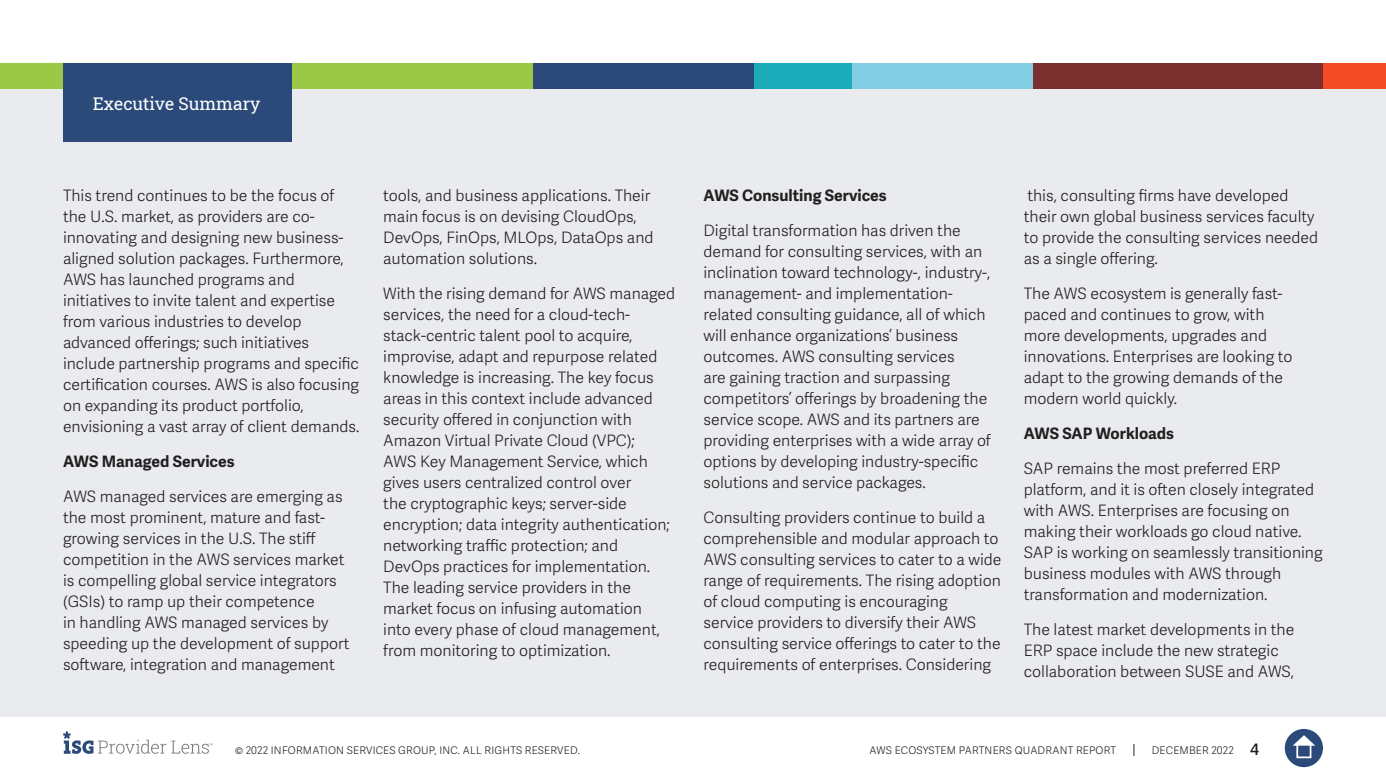
<style>
.page{position:relative;width:1386px;height:780px;background:#fff}
.page>*{position:absolute;margin:0;border:0;box-sizing:border-box;transform-origin:0 0}
.t1{font:17.5px "Roboto Slab ISG P Regular";color:#fff}
.Body_Copy{font:300 15.75px/21px "Adelle Sans";color:#231f20}
.Body_Copy-2{font:700 15.75px "Adelle Sans";color:#231f20}
.t2{font:300 10.5px "Adelle Sans";letter-spacing:.02em;color:#231f20}
.s1{font-weight:600;font-size:15.75px}
</style>
<div class="page">
<svg style="left:1133px;top:744px;width:1px;height:12px"></svg>
<div style="left:1285px;top:729px;width:38px;height:38px;background:#2b4a79;border-radius:50%"></div>
<svg style="left:1293px;top:735px;width:22px;height:10px"></svg>
<div style="left:1296px;top:743px;width:15px;height:15px;border:2px solid #fff"></div>
<svg style="left:63px;top:731px;width:150px;height:23px"></svg>
<div style="left:0;top:63px;width:1386px;height:654px;background:#e9ebee"></div>
<div style="left:0;top:63px;width:533px;height:25px;background:#9bc947"></div>
<div style="left:533px;top:63px;width:223px;height:25px;background:#2b4a79"></div>
<div style="left:850px;top:63px;width:184px;height:25px;background:#84cee3"></div>
<div style="left:1323px;top:63px;width:63px;height:25px;background:#f54a26"></div>
<div style="left:1033px;top:63px;width:290px;height:25px;background:#7a302e"></div>
<div style="left:754px;top:63px;width:98px;height:25px;background:#1cabb9"></div>
<div style="left:63px;top:63px;width:229px;height:79px;background:#2b4a79"></div>
<p class="t1" style="left:93px;top:91px;width:169px">Executive Summary</p>
<p class="Body_Copy" style="left:63px;top:185px;width:298px">This trend continues to be the focus of the U.S. market, as providers are co&shy;innovating and designing new business&shy;aligned solution packages. Furthermore, AWS has launched programs and initiatives to invite talent and expertise from various industries to develop advanced offerings; such initiatives include partnership programs and specific certification courses. AWS is also focusing on expanding its product portfolio, envisioning a vast array of client demands.</p>
<p class="Body_Copy-2" style="left:63px;top:452px;width:173px">AWS Managed Services</p>
<p class="Body_Copy" style="left:63px;top:486px;width:288px">AWS managed services are emerging as the most prominent, mature and fast&shy;growing services in the U.S. The stiff competition in the AWS services market is compelling global service integrators (GSIs) to ramp up their competence<br>in handling AWS managed services by speeding up the development of support software, integration and management</p>
<p class="Body_Copy" style="left:383px;top:185px;width:272px">tools, and business applications. Their main focus is on devising CloudOps, DevOps, FinOps, MLOps, DataOps and automation solutions.</p>
<p class="Body_Copy" style="left:383px;top:283px;width:293px">With the rising demand for AWS managed services, the need for a cloud-tech&shy;stack-centric talent pool to acquire, improvise, adapt and repurpose related knowledge is increasing. The key focus areas in this context include advanced security offered in conjunction with Amazon Virtual Private Cloud (VPC);<br>AWS Key Management Service, which gives users centralized control over<br>the cryptographic keys; server-side encryption; data integrity authentication; networking traffic protection; and DevOps practices for implementation.<br>The leading service providers in the market focus on infusing automation<br>into every phase of cloud management, from monitoring to optimization.</p>
<p class="Body_Copy-2" style="left:704px;top:186px;width:185px">AWS Consulting Services</p>
<p class="Body_Copy" style="left:704px;top:220px;width:289px">Digital transformation has driven the demand for consulting services, with an inclination toward technology-, industry-, management- and implementation&shy;related consulting guidance, all of which will enhance organizations’ business outcomes. AWS consulting services<br>are gaining traction and surpassing competitors’ offerings by broadening the service scope. AWS and its partners are providing enterprises with a wide array of options by developing industry-specific solutions and service packages.</p>
<p class="Body_Copy" style="left:704px;top:507px;width:299px">Consulting providers continue to build a comprehensible and modular approach to AWS consulting services to cater to a wide range of requirements. The rising adoption of cloud computing is encouraging service providers to diversify their AWS consulting service offerings to cater to the requirements of enterprises. Considering</p>
<p class="Body_Copy" style="left:1024px;top:185px;width:296px">this, consulting firms have developed their own global business services faculty to provide the consulting services needed as a single offering.</p>
<p class="Body_Copy" style="left:1024px;top:283px;width:270px">The AWS ecosystem is generally fast&shy;paced and continues to grow, with more developments, upgrades and innovations. Enterprises are looking to adapt to the growing demands of the modern world quickly.</p>
<p class="Body_Copy-2" style="left:1024px;top:424px;width:152px">AWS SAP Workloads</p>
<p class="Body_Copy" style="left:1024px;top:458px;width:301px">SAP remains the most preferred ERP platform, and it is often closely integrated with AWS. Enterprises are focusing on making their workloads go cloud native.<br>SAP is working on seamlessly transitioning business modules with AWS through transformation and modernization.</p>
<p class="Body_Copy" style="left:1024px;top:619px;width:272px">The latest market developments in the<br>ERP space include the new strategic collaboration between SUSE and AWS,</p>
<p class="t2" style="left:235px;top:744px;width:346px">© 2022 INFORMATION SERVICES GROUP, INC. ALL RIGHTS RESERVED.</p>
<p class="t2" style="left:869px;top:744px;width:248px">AWS ECOSYSTEM PARTNERS QUADRANT REPORT</p>
<p class="t2" style="left:1152px;top:744px;width:109px">DECEMBER 2022 <span class="s1">4</span></p>
</div>
